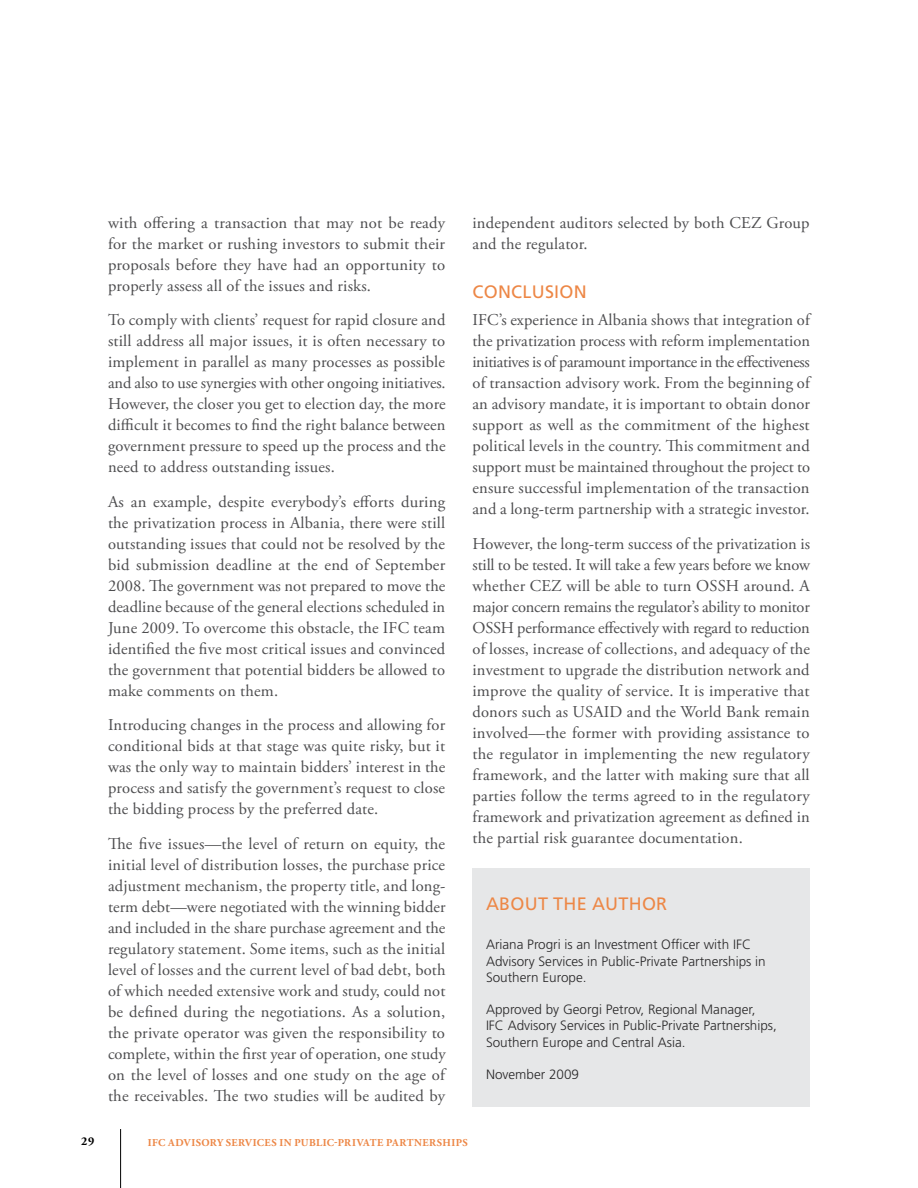
<style>
.page{position:relative;width:918px;height:1188px;background:#fff}
.page>*{position:absolute;margin:0;border:0;box-sizing:border-box;transform-origin:0 0}
.t1{font:18px "Frutiger LT Std";letter-spacing:.015em;color:#ed8746}
.t2{font:16.5px/21px "Adobe Garamond Pro";letter-spacing:.01em;color:#4d4d4f;text-align:justify}
.t3{font:300 13.5px/16.2px "Frutiger LT Std";color:#292829}
.t4{font:700 12px "Adobe Garamond Pro";color:#000}
.t5{font:700 10.5px "Adobe Garamond Pro";letter-spacing:.045em;color:#ed8746}
</style>
<div class="page">
<hr style="left:120px;top:1129px;width:1px;height:59px;background:#000">
<div style="left:472px;top:869px;width:338px;height:238px;background:#e6e7e8"></div>
<p class="t2" style="left:108px;top:213px;width:339px">with offering a transaction that may not be ready for the market or rushing investors to submit their proposals before they have had an opportunity to properly assess all of the issues and risks.</p>
<p class="t2" style="left:108px;top:310px;width:339px">To comply with clients’ request for rapid closure and still address all major issues, it is often necessary to implement in parallel as many processes as possible and also to use synergies with other ongoing initiatives.<br>However, the closer you get to election day, the more difficult it becomes to find the right balance between government pressure to speed up the process and the need to address outstanding issues.</p>
<p class="t2" style="left:108px;top:492px;width:339px">As an example, despite everybody’s efforts during the privatization process in Albania, there were still outstanding issues that could not be resolved by the bid submission deadline at the end of September 2008. The government was not prepared to move the deadline because of the general elections scheduled in June 2009. To overcome this obstacle, the IFC team identified the five most critical issues and convinced the government that potential bidders be allowed to make comments on them.</p>
<p class="t2" style="left:108px;top:715px;width:339px">Introducing changes in the process and allowing for conditional bids at that stage was quite risky, but it was the only way to maintain bidders’ interest in the process and satisfy the government’s request to close the bidding process by the preferred date.</p>
<p class="t2" style="left:108px;top:834px;width:339px">The five issues—the level of return on equity, the initial level of distribution losses, the purchase price adjustment mechanism, the property title, and long&shy;term debt—were negotiated with the winning bidder and included in the share purchase agreement and the regulatory statement. Some items, such as the initial level of losses and the current level of bad debt, both of which needed extensive work and study, could not be defined during the negotiations. As a solution, the private operator was given the responsibility to complete, within the first year of operation, one study on the level of losses and one study on the age of the receivables. The two studies will be audited by</p>
<p class="t2" style="left:472px;top:213px;width:339px">independent auditors selected by both CEZ Group and the regulator.</p>
<p class="t1" style="left:472px;top:281px;width:116px">CONCLUSION</p>
<p class="t2" style="left:472px;top:310px;width:339px">IFC’s experience in Albania shows that integration of the privatization process with reform implementation initiatives is of paramount importance in the effectiveness of transaction advisory work. From the beginning of an advisory mandate, it is important to obtain donor support as well as the commitment of the highest political levels in the country. This commitment and support must be maintained throughout the project to ensure successful implementation of the transaction and a long-term partnership with a strategic investor.</p>
<p class="t2" style="left:472px;top:534px;width:339px">However, the long-term success of the privatization is still to be tested. It will take a few years before we know whether CEZ will be able to turn OSSH around. A major concern remains the regulator’s ability to monitor OSSH performance effectively with regard to reduction of losses, increase of collections, and adequacy of the investment to upgrade the distribution network and improve the quality of service. It is imperative that donors such as USAID and the World Bank remain involved—the former with providing assistance to the regulator in implementing the new regulatory framework, and the latter with making sure that all parties follow the terms agreed to in the regulatory framework and privatization agreement as defined in the partial risk guarantee documentation.</p>
<p class="t1" style="left:486px;top:893px;width:183px">ABOUT THE AUTHOR</p>
<p class="t3" style="left:486px;top:937px;width:281px">Ariana Progri is an Investment Officer with IFC<br>Advisory Services in Public-Private Partnerships in<br>Southern Europe.</p>
<p class="t3" style="left:486px;top:1002px;width:292px">Approved by Georgi Petrov, Regional Manager,<br>IFC Advisory Services in Public-Private Partnerships,<br>Southern Europe and Central Asia.</p>
<p class="t3" style="left:486px;top:1067px;width:95px">November 2009</p>
<p class="t4" style="left:81px;top:1135px;width:15px">29</p>
<p class="t5" style="left:148px;top:1136px;width:321px">IFC ADVISORY SERVICES IN PUBLIC-PRIVATE PARTNERSHIPS</p>
</div>
